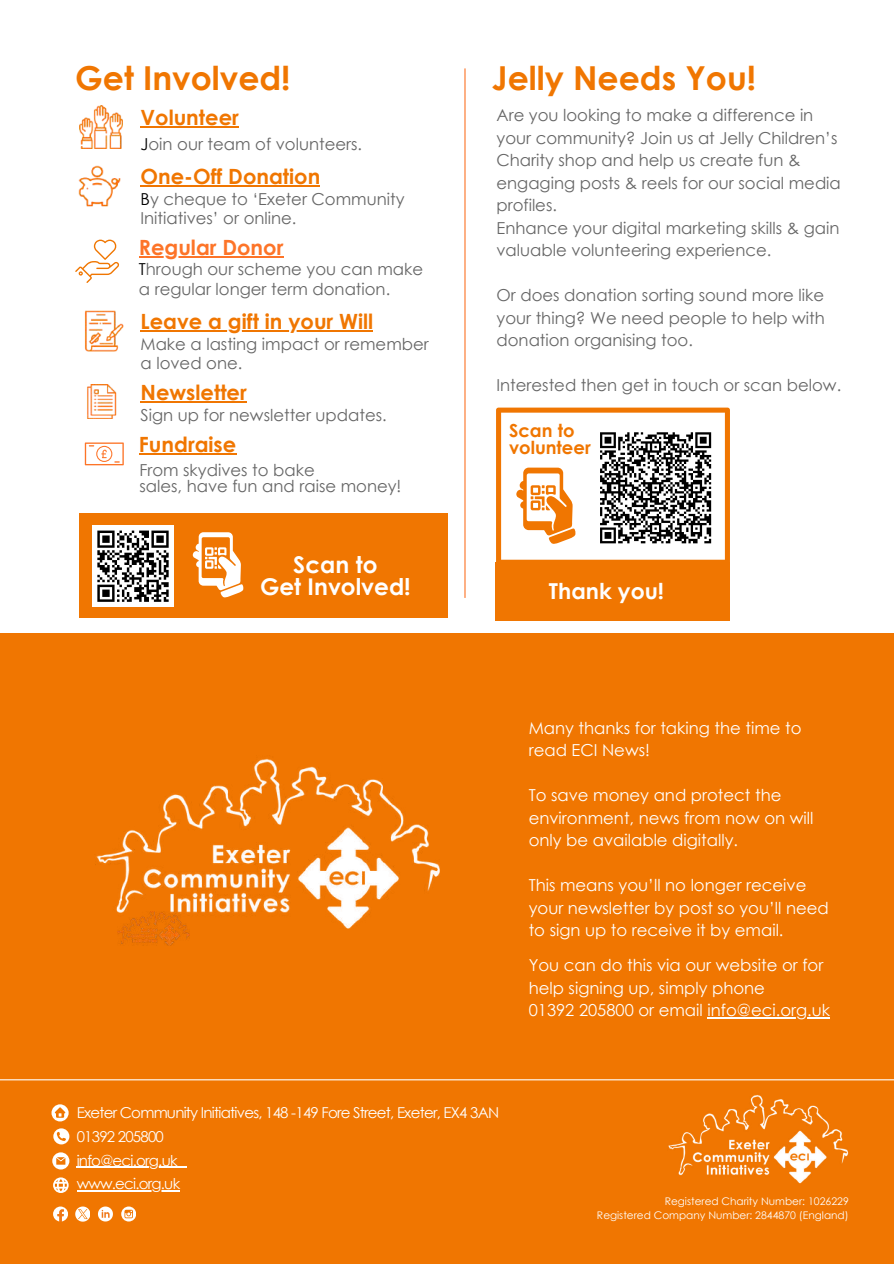
<style>
.page{position:relative;width:894px;height:1264px;background:#fff}
.page>*{position:absolute;margin:0;border:0;box-sizing:border-box;transform-origin:0 0}
.t1{font:700 33px "Century Gothic";color:#f07601}
.t2{font:700 23.1px/22.5px "Century Gothic";color:#fff;text-align:center}
.t3{font:700 21.9px "Century Gothic";color:#fff}
.t4{font:700 21px "Century Gothic";color:#f07601}
.t5{font:700 21px "Century Gothic";color:#fd7428}
.t6{font:700 18px/17.2px "Century Gothic";color:#f07601}
.t7{font:16.5px/22.5px "Century Gothic";color:#666}
.t8{font:16.5px/22.5px "Century Gothic";color:#fff}
.t9{font:15px/23.7px "Century Gothic";letter-spacing:-.05em;color:#fff}
.t10{font:10.5px/14px "Century Gothic";color:#fff;text-align:right}
.s1{color:#000}
</style>
<div class="page">
<div style="left:0;top:1080px;width:893px;height:183px;background:#f07601"></div>
<div style="left:0;top:633px;width:893px;height:447px;background:#f07601"></div>
<hr style="left:0;top:1079px;width:893px;height:1px;background:#fff">
<img style="left:649px;top:1079px;width:217px;height:105px">
<img style="left:80px;top:105px;width:43px;height:43px">
<img style="left:78px;top:165px;width:42px;height:42px">
<svg style="left:75px;top:239px;width:44px;height:44px"></svg>
<img style="left:84px;top:310px;width:40px;height:42px">
<img style="left:87px;top:385px;width:30px;height:33px">
<svg style="left:53px;top:1128px;width:16px;height:16px"></svg>
<svg style="left:52px;top:1152px;width:17px;height:17px"></svg>
<svg style="left:53px;top:1177px;width:16px;height:15px"></svg>
<svg style="left:53px;top:1206px;width:15px;height:15px"></svg>
<svg style="left:98px;top:1206px;width:15px;height:15px"></svg>
<svg style="left:121px;top:1206px;width:15px;height:15px"></svg>
<svg style="left:51px;top:1104px;width:17px;height:17px"></svg>
<hr style="left:140px;top:330px;width:233px;height:2px;background:#f07601">
<hr style="left:464px;top:68px;width:1px;height:530px;background:#fd7428">
<svg style="left:85px;top:442px;width:39px;height:23px"></svg>
<svg style="left:75px;top:1206px;width:15px;height:15px"></svg>
<div style="left:80px;top:513px;width:367px;height:105px;background:#f07601"></div>
<div style="left:92px;top:525px;width:81px;height:81px;background:#fff"></div>
<svg style="left:97px;top:530px;width:72px;height:72px"></svg>
<svg style="left:193px;top:532px;width:50px;height:65px"></svg>
<svg style="left:496px;top:407px;width:233px;height:155px"></svg>
<div style="left:496px;top:562px;width:233px;height:59px;background:#f07601"></div>
<hr style="left:139px;top:256px;width:144px;height:1px;background:#fd7428">
<hr style="left:707px;top:1017px;width:122px;height:1px;background:#fff">
<hr style="left:77px;top:1166px;width:100px;height:1px;background:#fff">
<hr style="left:77px;top:1190px;width:102px;height:1px;background:#fff">
<hr style="left:140px;top:126px;width:99px;height:1px;background:#f07601">
<hr style="left:140px;top:185px;width:180px;height:1px;background:#f07601">
<hr style="left:140px;top:401px;width:107px;height:1px;background:#f07601">
<hr style="left:139px;top:453px;width:97px;height:1px;background:#f07601">
<img style="left:95px;top:758px;width:345px;height:188px">
<h1 class="t1" style="left:75px;top:57px;width:217px">Get Involved!</h1>
<p class="t4" style="left:140px;top:104px;width:100px">Volunteer</p>
<p class="t7" style="left:140px;top:132px;width:223px"><span class="s1">J</span>oin our team of volunteers.</p>
<p class="t4" style="left:140px;top:163px;width:181px">One-Off Donation</p>
<p class="t7" style="left:140px;top:188px;width:265px;line-height:19.2px"><span class="s1">B</span>y cheque to ‘Exeter Community<br>Initiatives’ or online.</p>
<p class="t5" style="left:139px;top:234px;width:146px">Regular Donor</p>
<p class="t7" style="left:139px;top:259px;width:286px;line-height:19.2px"><span class="s1">T</span>hrough our scheme you can make a regular longer term donation.</p>
<p class="t4" style="left:140px;top:308px;width:234px">Leave a gift in your Will</p>
<p class="t7" style="left:140px;top:333px;width:290px;line-height:19.2px">Make a lasting impact or remember a loved one.</p>
<p class="t4" style="left:140px;top:379px;width:108px">Newsletter</p>
<p class="t7" style="left:140px;top:403px;width:247px">Sign up for newsletter updates.</p>
<p class="t4" style="left:139px;top:431px;width:99px">Fundraise</p>
<p class="t7" style="left:139px;top:461px;width:263px;line-height:15.8px">From skydives to bake<br>sales, have fun and raise money!</p>
<h2 class="t2" style="left:260px;top:552px;width:152px">Scan to<br>Get Involved!</h2>
<h1 class="t1" style="left:492px;top:57px;width:265px">Jelly Needs You!</h1>
<p class="t7" style="left:496px;top:103px;width:346px">Are you looking to make a difference in your community? Join us at Jelly Children’s Charity shop and help us create fun &amp; engaging posts &amp; reels for our social media profiles.<br>Enhance your digital marketing skills &amp; gain valuable volunteering experience.</p>
<p class="t7" style="left:496px;top:283px;width:330px;text-align:justify">Or does donation sorting sound more like your thing? We need people to help with donation organising too.</p>
<p class="t7" style="left:496px;top:373px;width:346px">Interested then get in touch or scan below.</p>
<p class="t6" style="left:509px;top:421px;width:83px">Scan to volunteer</p>
<h3 class="t3" style="left:548px;top:577px;width:117px">Thank you!</h3>
<p class="t8" style="left:528px;top:716px;width:274px">Many thanks for taking the time to read ECI News!</p>
<p class="t8" style="left:528px;top:783px;width:286px">To save money and protect the environment, news from now on will only be available digitally.</p>
<p class="t8" style="left:528px;top:873px;width:301px">This means you’ll no longer receive your newsletter by post so you’ll need to sign up to receive it by email.</p>
<p class="t8" style="left:528px;top:953px;width:303px">You can do this via our website or for help signing up, simply phone<br>01392 205800 or email info@eci.org.uk</p>
<p class="t9" style="left:77px;top:1100px;width:424px">Exeter Community Initiatives, 148 -149 Fore Street, Exeter, EX4 3AN<br>01392 205800<br>info@eci.org.uk<br>www.eci.org.uk</p>
<p class="t10" style="left:596px;top:1194px;width:253px">Registered Charity Number: 1026229<br>Registered Company Number: 2844870 (England)</p>
</div>
